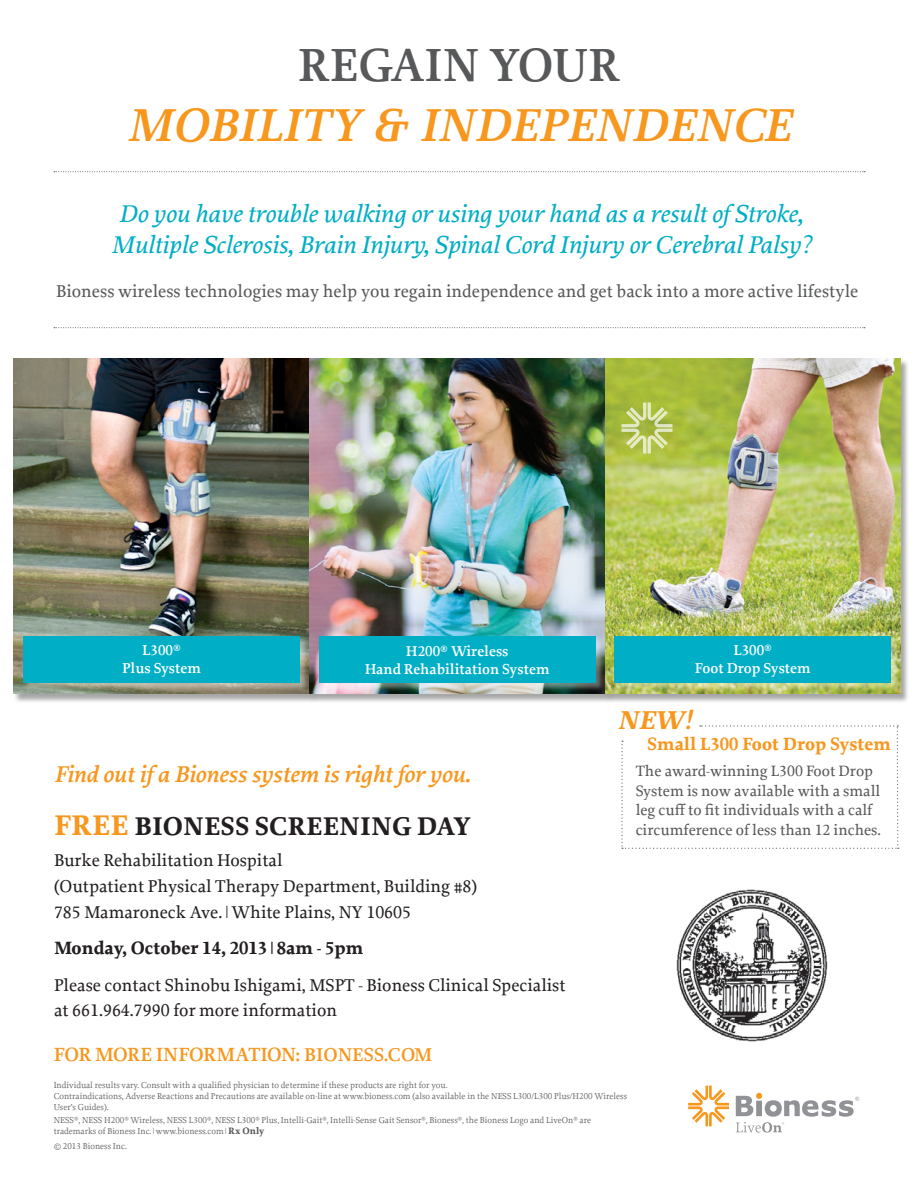
<style>
.page{position:relative;width:918px;height:1188px;background:#fff}
.page>*{position:absolute;margin:0;border:0;box-sizing:border-box;transform-origin:0 0}
.t1{font:600 48.9px "Proforma";color:#57585a}
.t2{font:italic 600 48.6px "Proforma";color:#f7971d}
.t3{font:italic 700 27.15px "Proforma";color:#f7971d}
.t4{font:700 27px "Proforma";color:#231f20}
.t5{font:italic 500 25.5px/30.6px "Proforma";color:#00aec5;text-align:center}
.t6{font:italic 600 24px "Proforma";color:#f7971d}
.t7{font:600 20.1px "Proforma";letter-spacing:-.01em;color:#f7971d}
.t8{font:700 18.75px "Proforma";color:#231f20}
.t9{font:700 18.6px "Proforma";color:#f7971d}
.t10{font:500 18px/25.8px "Proforma";color:#231f20}
.t11{font:500 18px "Proforma";color:#57585a}
.t12{font:500 15.75px/19.5px "Proforma";color:#57585a}
.t13{font:600 15px/18px "Proforma";color:#fff;text-align:center}
.t14{font:9px/10.8px "Proforma";color:#57585a}
.s1{font-family:"Proforma Semibold SC";font-weight:400}
.s2{font-family:"Proforma Bold SC";font-weight:400}
.s3{font-family:"Proforma Medium SC";font-weight:400}
.s4{font-size:30px;color:#f7971d}
.s5{font-size:19.5px}
.s6{font-family:"Proforma Book SC"}
.s7{font-weight:700;font-size:9.75px}
</style>
<div class="page">
<svg style="left:688px;top:1086px;width:41px;height:40px"></svg>
<svg style="left:736px;top:1093px;width:123px;height:40px"></svg>
<div style="left:13px;top:358px;width:305px;height:345px;background:#231f20;opacity:.4"></div>
<img style="left:14px;top:359px;width:295px;height:335px">
<div style="left:23px;top:635px;width:286px;height:57px;background:#fff;opacity:.4"></div>
<div style="left:23px;top:636px;width:277px;height:47px;background:#00aec5"></div>
<div style="left:309px;top:358px;width:305px;height:345px;background:#231f20;opacity:.4"></div>
<div style="left:319px;top:635px;width:285px;height:57px;background:#fff;opacity:.4"></div>
<div style="left:319px;top:636px;width:276px;height:47px;background:#00aec5"></div>
<img style="left:676px;top:889px;width:152px;height:153px">
<svg style="left:54px;top:171px;width:811px;height:1px"></svg>
<svg style="left:54px;top:327px;width:811px;height:1px"></svg>
<div style="left:605px;top:358px;width:304px;height:345px;background:#231f20;opacity:.4"></div>
<div style="left:614px;top:635px;width:286px;height:57px;background:#fff;opacity:.4"></div>
<div style="left:615px;top:636px;width:276px;height:47px;background:#00aec5"></div>
<svg style="left:621px;top:725px;width:278px;height:124px"></svg>
<svg style="left:621px;top:403px;width:51px;height:50px;background:#bcca6b"></svg>
<p class="t1" style="left:298px;top:37px;width:324px">REGAIN YOUR</p>
<p class="t2" style="left:127px;top:97px;width:666px">MOBILITY &amp; INDEPENDENCE</p>
<p class="t5" style="left:111px;top:199px;width:701px">Do you have trouble walking or using your hand as a result of Stroke,<br>Multiple Sclerosis, Brain Injury, Spinal Cord Injury or Cerebral Palsy?</p>
<p class="t11" style="left:56px;top:280px;width:804px">Bioness wireless technologies may help you regain independence and get back into a more active lifestyle</p>
<p class="t13" style="left:122px;top:642px;width:80px">L<span class="s1">300</span><sup>®<br></sup>Plus System</p>
<p class="t13" style="left:365px;top:643px;width:186px">H<span class="s1">200</span><sup>®</sup> Wireless<br>Hand Rehabilitation System</p>
<p class="t13" style="left:695px;top:642px;width:117px">L<span class="s1">300</span><sup>®<br></sup>Foot Drop System</p>
<p class="t3" style="left:617px;top:704px;width:76px">NEW!</p>
<p class="t9" style="left:647px;top:733px;width:245px">Small L<span class="s2">300</span> Foot Drop System</p>
<p class="t6" style="left:54px;top:761px;width:418px">Find out if a Bioness system is right for you.</p>
<p class="t12" style="left:636px;top:762px;width:247px">The award-winning L<span class="s3">300</span> Foot Drop System is now available with a small leg cuff to fit individuals with a calf circumference of less than <span class="s3">12</span> inches.</p>
<p class="t4" style="left:54px;top:810px;width:418px"><span class="s4">FREE</span> BIONESS SCREENING DAY</p>
<p class="t10" style="left:54px;top:848px;width:425px">Burke Rehabilitation Hospital<br>(Outpatient Physical Therapy Department<span class="s3">,</span> Building <span class="s3">#8</span>)</p>
<p class="t10" style="left:54px;top:899px;width:359px"><span class="s3">785</span> Mamaroneck Ave. | White Plains, NY <span class="s3">10605</span></p>
<p class="t8" style="left:54px;top:937px;width:311px">Monday, October <span class="s2">14</span>, <span class="s2">2013 | 8</span>am - <span class="s2">5</span>pm</p>
<p class="t10" style="left:54px;top:972px;width:513px">Please contact Shinobu Ishigami, MSPT - Bioness Clinical Specialist at <span class="s3">661.964.7990</span> for more information</p>
<p class="t7" style="left:54px;top:1043px;width:380px">FOR MORE INFORMATION: <span class="s5">BIONESS.COM</span></p>
<p class="t14" style="left:54px;top:1080px;width:395px">Individual results vary. Consult with a qualified physician to determine if these products are right for you.</p>
<p class="t14" style="left:54px;top:1091px;width:575px">Contraindications, Adverse Reactions and Precautions are available on-line at www.bioness.com (also available in the NESS L<span class="s6">300/L300</span> Plus/H<span class="s6">200</span> Wireless<br>User’s Guides).</p>
<p class="t14" style="left:54px;top:1115px;width:539px">NESS<sup>®</sup>, NESS H<span class="s6">200</span><sup>®</sup> Wireless, NESS L<span class="s6">300</span><sup>®</sup>, NESS L<span class="s6">300</span><sup>®</sup> Plus, Intelli-Gait<sup>®</sup>, Intelli-Sense Gait Sensor<sup>®</sup>, Bioness<sup>®</sup>, the Bioness Logo and LiveOn<sup>®</sup> are trademarks of Bioness Inc. | www.bioness.com | <span class="s7">Rx Only</span></p>
<p class="t14" style="left:54px;top:1141px;width:75px">© <span class="s6">2013</span> Bioness Inc.</p>
</div>
